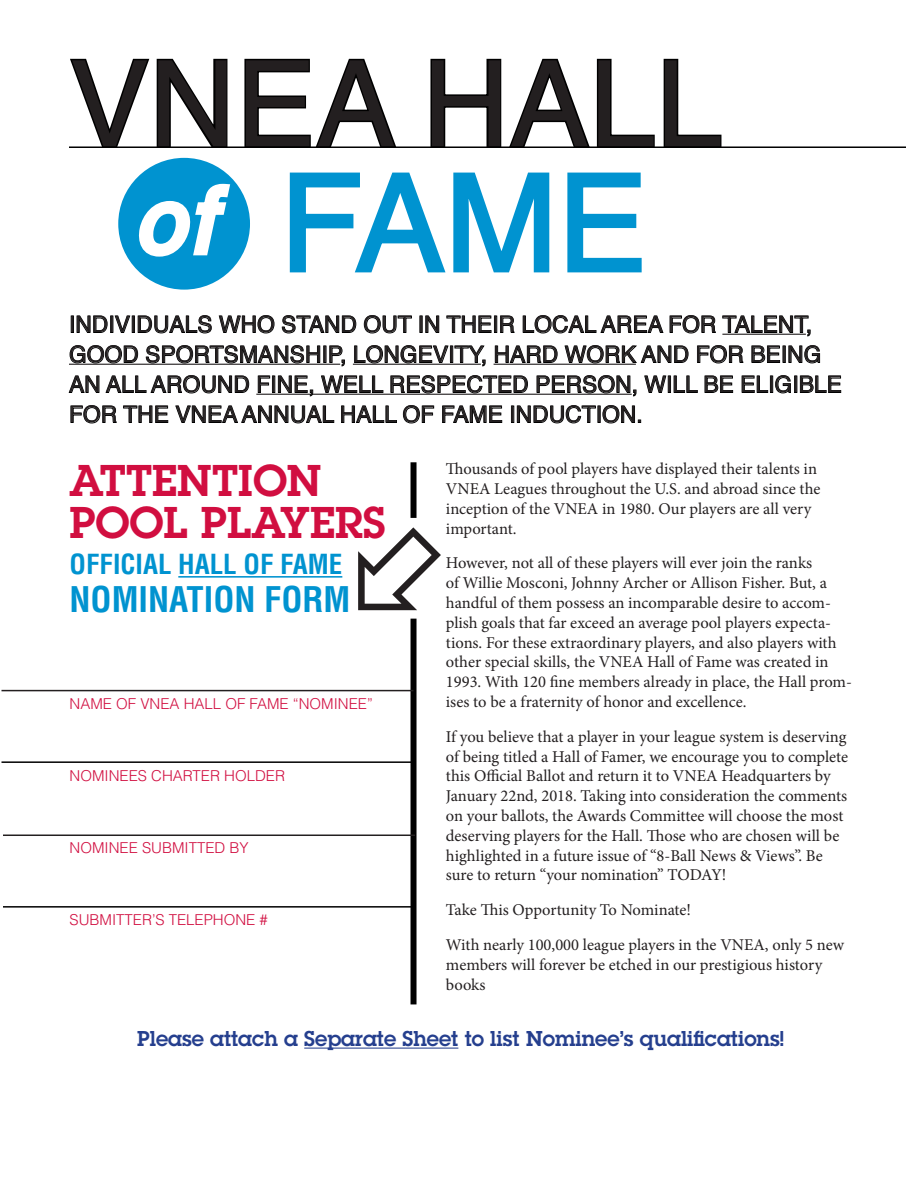
<style>
.page{position:relative;width:918px;height:1188px;background:#fff}
.page>*{position:absolute;margin:0;border:0;box-sizing:border-box;transform-origin:0 0}
.t1{font:135px "Helvetica";color:#0093d0}
.t2{font:120px "Helvetica";color:#231f20}
.t3{font:italic 90px "Helvetica";color:#fff}
.t4{font:600 43.5px/42px "Lubalin Graph";color:#d10e40}
.t5{font:700 condensed 34.5px "Helvetica";color:#0093d0}
.t6{font:700 condensed 27px "Helvetica";color:#0093d0}
.t7{font:22.8px/30px "Helvetica";color:#231f20}
.t8{font:600 21px "Lubalin Graph";color:#253f8e}
.t9{font:16.5px/19.8px "Minion Pro";color:#231f20}
.t10{font:300 15px "Helvetica";color:#d10e40}
</style>
<div class="page">
<div style="left:118px;top:158px;width:132px;height:132px;background:#0093d0;border-radius:50%"></div>
<svg style="left:70px;top:58px;width:158px;height:88px"></svg>
<svg style="left:244px;top:58px;width:152px;height:88px"></svg>
<svg style="left:430px;top:58px;width:225px;height:88px"></svg>
<svg style="left:663px;top:58px;width:59px;height:88px"></svg>
<svg style="left:289px;top:172px;width:261px;height:101px"></svg>
<svg style="left:567px;top:172px;width:75px;height:101px"></svg>
<svg style="left:138px;top:183px;width:93px;height:74px"></svg>
<svg style="left:68px;top:284px;width:773px;height:179px"></svg>
<div style="left:411px;top:619px;width:6px;height:385px;background:#000"></div>
<hr style="left:178px;top:576px;width:164px;height:2px;background:#0093d0">
<hr style="left:2px;top:690px;width:412px;height:1px;background:#231f20">
<hr style="left:3px;top:835px;width:412px;height:1px;background:#231f20">
<hr style="left:2px;top:761px;width:412px;height:2px;background:#000">
<hr style="left:3px;top:906px;width:412px;height:2px;background:#000">
<hr style="left:69px;top:146px;width:837px;height:2px;background:#000">
<div style="left:411px;top:462px;width:6px;height:56px;background:#000"></div>
<hr style="left:304px;top:1048px;width:154px;height:1px;background:#253f8e">
<p class="t2" style="left:69px;top:23px;width:655px">VNEA HALL</p>
<p class="t3" style="left:135px;top:169px;width:81px">of</p>
<p class="t1" style="left:280px;top:133px;width:369px">FAME</p>
<p class="t7" style="left:69px;top:311px;width:774px">INDIVIDUALS WHO STAND OUT IN THEIR LOCAL AREA FOR TALENT, GOOD SPORTSMANSHIP, LONGEVITY, HARD WORK AND FOR BEING AN ALL AROUND FINE, WELL RESPECTED PERSON, WILL BE ELIGIBLE FOR THE VNEA ANNUAL HALL OF FAME INDUCTION.</p>
<p class="t4" style="left:70px;top:459px;width:318px">ATTENTION<br>POOL PLAYERS</p>
<p class="t6" style="left:70px;top:548px;width:274px">OFFICIAL HALL OF FAME</p>
<p class="t5" style="left:70px;top:578px;width:282px">NOMINATION FORM</p>
<p class="t10" style="left:70px;top:694px;width:305px">NAME OF VNEA HALL OF FAME “NOMINEE”</p>
<p class="t10" style="left:70px;top:766px;width:217px">NOMINEES CHARTER HOLDER</p>
<p class="t10" style="left:70px;top:838px;width:181px">NOMINEE SUBMITTED BY</p>
<p class="t10" style="left:70px;top:910px;width:200px">SUBMITTER’S TELEPHONE #</p>
<p class="t9" style="left:446px;top:459px;width:376px">Thousands of pool players have displayed their talents in VNEA Leagues throughout the U.S. and abroad since the inception of the VNEA in 1980. Our players are all very important.</p>
<p class="t9" style="left:446px;top:553px;width:408px">However, not all of these players will ever join the ranks<br>of Willie Mosconi, Johnny Archer or Allison Fisher. But, a handful of them possess an incomparable desire to accom&shy;plish goals that far exceed an average pool players expecta&shy;tions. For these extraordinary players, and also players with other special skills, the VNEA Hall of Fame was created in 1993. With 120 fine members already in place, the Hall prom&shy;ises to be a fraternity of honor and excellence.</p>
<p class="t9" style="left:446px;top:727px;width:404px">If you believe that a player in your league system is deserving of being titled a Hall of Famer, we encourage you to complete this Official Ballot and return it to VNEA Headquarters by January 22nd, 2018. Taking into consideration the comments on your ballots, the Awards Committee will choose the most deserving players for the Hall. Those who are chosen will be highlighted in a future issue of “8-Ball News &amp; Views”. Be sure to return “your nomination” TODAY!</p>
<p class="t9" style="left:446px;top:900px;width:247px">Take This Opportunity To Nominate!</p>
<p class="t9" style="left:446px;top:935px;width:400px">With nearly 100,000 league players in the VNEA, only 5 new members will forever be etched in our prestigious history books</p>
<p class="t8" style="left:137px;top:1025px;width:648px">Please attach a Separate Sheet to list Nominee’s qualifications!</p>
</div>
